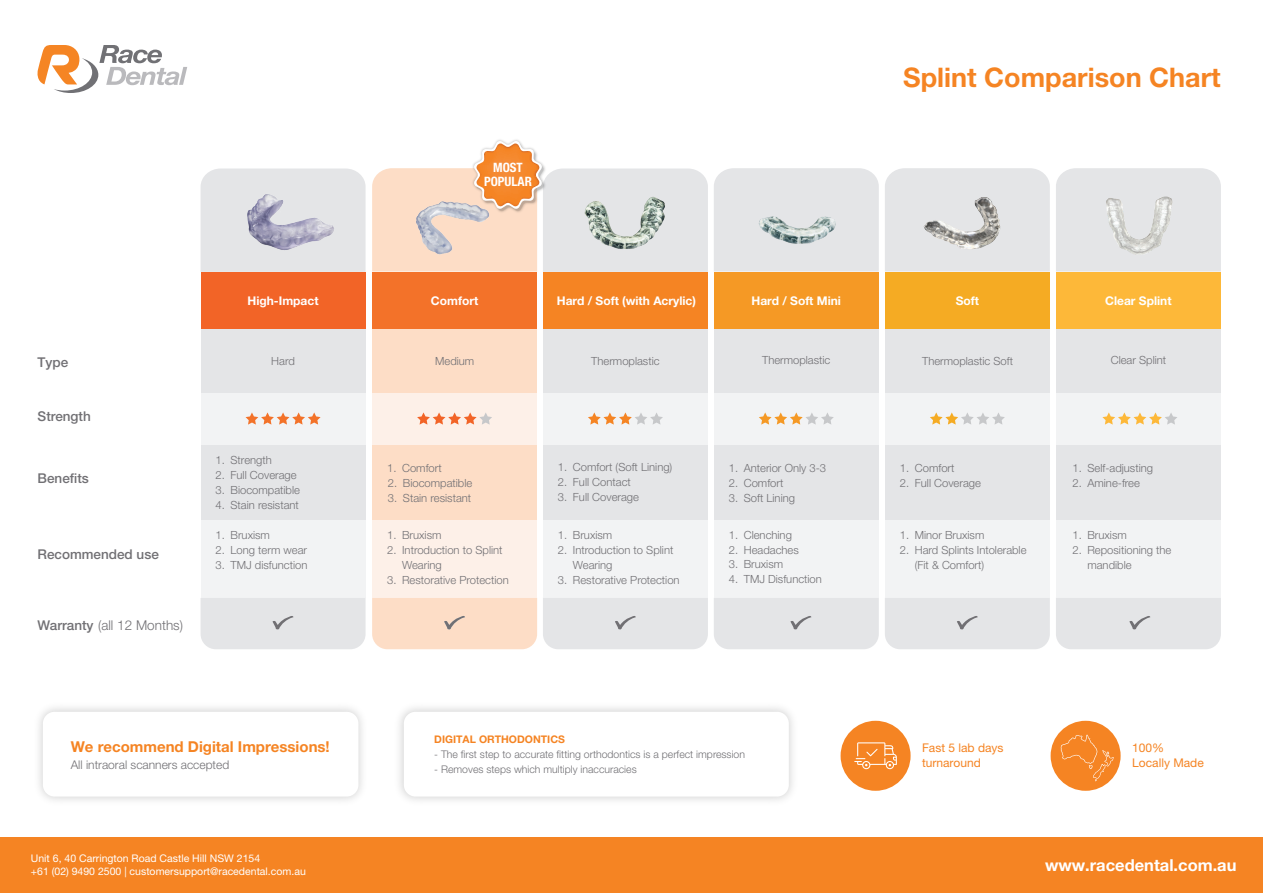
<style>
.page{position:relative;width:1263px;height:893px;background:#fff}
.page>*{position:absolute;margin:0;border:0;box-sizing:border-box;transform-origin:0 0}
.t1{font:700 27px "Helvetica Neue LT Std";color:#f58423}
.t2{font:700 16.5px "Helvetica Neue LT Pro";color:#fff}
.t3{font:700 15px "Helvetica Neue LT Pro";color:#f58423}
.t4{font:500 13.5px "Helvetica Neue LT Pro";color:#717074}
.t5{font:300 13.5px "Helvetica Neue LT Pro";color:#717074}
.t6{font:700 condensed 12.9px/14.1px "Helvetica Neue LT Std";color:#fff;text-align:center}
.t7{font:700 12px "Helvetica Neue LT Std";color:#fff}
.t8{font:12px/14.4px "Helvetica Neue LT Pro";color:#f58423}
.t9{font:300 12px "Helvetica Neue LT Pro";color:#717074}
.t10{font:300 11.25px/15px "Helvetica Neue LT Pro";color:#717074}
.t11{font:300 10.5px "Helvetica Neue LT Pro";color:#717074}
.t12{font:10.5px/13.5px "Helvetica Neue LT Pro";color:#fff}
.t13{font:700 10.5px "Helvetica Neue LT Pro";color:#f58423}
.s1{font-weight:500}
</style>
<div class="page">
<div style="left:372px;top:328px;width:165px;height:66px;background:#fdddc6"></div>
<div style="left:372px;top:394px;width:165px;height:51px;background:#fdf0e8"></div>
<div style="left:372px;top:445px;width:165px;height:75px;background:#fdddc6"></div>
<div style="left:372px;top:520px;width:165px;height:78px;background:#fdf0e8"></div>
<div style="left:372px;top:272px;width:165px;height:56px;background:#f37229"></div>
<div style="left:840px;top:721px;width:70px;height:70px;background:#f58423;border-radius:50%"></div>
<svg style="left:854px;top:742px;width:43px;height:27px"></svg>
<div style="left:0;top:837px;width:1263px;height:56px;background:#f58423"></div>
<div style="left:1050px;top:721px;width:70px;height:70px;background:#f58423;border-radius:50%"></div>
<svg style="left:1061px;top:735px;width:53px;height:46px"></svg>
<svg style="left:38px;top:45px;width:149px;height:48px"></svg>
<div style="left:885px;top:168px;width:165px;height:104px;background:#e4e5e7"></div>
<div style="left:714px;top:168px;width:165px;height:104px;background:#e4e5e7"></div>
<div style="left:543px;top:328px;width:165px;height:66px;background:#e4e5e7"></div>
<div style="left:885px;top:328px;width:165px;height:66px;background:#e4e5e7"></div>
<div style="left:714px;top:328px;width:165px;height:66px;background:#e4e5e7"></div>
<div style="left:543px;top:394px;width:165px;height:51px;background:#f2f3f4"></div>
<div style="left:885px;top:394px;width:165px;height:51px;background:#f2f3f4"></div>
<div style="left:714px;top:394px;width:165px;height:51px;background:#f2f3f4"></div>
<div style="left:543px;top:445px;width:165px;height:75px;background:#e4e5e7"></div>
<div style="left:885px;top:445px;width:165px;height:75px;background:#e4e5e7"></div>
<div style="left:714px;top:445px;width:165px;height:75px;background:#e4e5e7"></div>
<div style="left:543px;top:520px;width:165px;height:78px;background:#f2f3f4"></div>
<div style="left:885px;top:520px;width:165px;height:78px;background:#f2f3f4"></div>
<div style="left:714px;top:520px;width:165px;height:78px;background:#f2f3f4"></div>
<div style="left:543px;top:598px;width:165px;height:51px;background:#e4e5e7"></div>
<div style="left:885px;top:598px;width:165px;height:51px;background:#e4e5e7"></div>
<div style="left:201px;top:328px;width:165px;height:66px;background:#e4e5e7"></div>
<div style="left:201px;top:394px;width:165px;height:51px;background:#f2f3f4"></div>
<div style="left:201px;top:445px;width:165px;height:75px;background:#e4e5e7"></div>
<div style="left:201px;top:520px;width:165px;height:78px;background:#f2f3f4"></div>
<svg style="left:588px;top:412px;width:75px;height:13px"></svg>
<svg style="left:930px;top:412px;width:75px;height:13px"></svg>
<svg style="left:759px;top:412px;width:75px;height:13px"></svg>
<svg style="left:417px;top:412px;width:75px;height:13px"></svg>
<div style="left:372px;top:598px;width:165px;height:51px;background:#fdddc6"></div>
<div style="left:714px;top:598px;width:165px;height:51px;background:#e4e5e7"></div>
<div style="left:543px;top:272px;width:165px;height:56px;background:#f58423"></div>
<div style="left:885px;top:272px;width:165px;height:56px;background:#f5ab23"></div>
<div style="left:714px;top:272px;width:165px;height:56px;background:#f59925"></div>
<div style="left:201px;top:272px;width:165px;height:56px;background:#f26427"></div>
<svg style="left:246px;top:412px;width:75px;height:13px"></svg>
<div style="left:201px;top:598px;width:165px;height:51px;background:#e4e5e7"></div>
<svg style="left:494px;top:140px;width:214px;height:132px"></svg>
<div style="left:1056px;top:168px;width:165px;height:104px;background:#e4e5e7"></div>
<div style="left:1056px;top:328px;width:165px;height:66px;background:#e4e5e7"></div>
<div style="left:1056px;top:394px;width:165px;height:51px;background:#f2f3f4"></div>
<div style="left:1056px;top:445px;width:165px;height:75px;background:#e4e5e7"></div>
<div style="left:1056px;top:520px;width:165px;height:78px;background:#f2f3f4"></div>
<svg style="left:1102px;top:412px;width:75px;height:13px"></svg>
<div style="left:1056px;top:272px;width:165px;height:56px;background:#fdb839"></div>
<div style="left:1056px;top:598px;width:165px;height:51px;background:#e4e5e7"></div>
<img style="left:1085px;top:170px;width:107px;height:102px">
<img style="left:902px;top:180px;width:134px;height:90px">
<img style="left:569px;top:186px;width:112px;height:75px">
<img style="left:731px;top:204px;width:137px;height:54px">
<img style="left:200px;top:168px;width:114px;height:104px">
<img style="left:314px;top:145px;width:252px;height:127px">
<p class="t4" style="left:38px;top:354px;width:32px">Type</p>
<p class="t4" style="left:38px;top:408px;width:55px">Strength</p>
<p class="t4" style="left:38px;top:470px;width:53px">Benefits</p>
<p class="t4" style="left:38px;top:546px;width:123px">Recommended use</p>
<p class="t5" style="left:38px;top:616px;width:147px"><span class="s1">Warranty</span> (all 12 Months)</p>
<p class="t7" style="left:248px;top:293px;width:73px">High-Impact</p>
<p class="t10" style="left:271px;top:353px;width:25px">Hard</p>
<p class="t10" style="left:216px;top:452px;width:58px">1. Strength</p>
<p class="t10" style="left:216px;top:467px;width:83px">2. Full Coverage</p>
<p class="t10" style="left:216px;top:482px;width:86px">3. Biocompatible</p>
<p class="t10" style="left:216px;top:497px;width:85px">4. Stain resistant</p>
<p class="t10" style="left:216px;top:528px;width:56px">1. Bruxism</p>
<p class="t10" style="left:216px;top:543px;width:93px">2. Long term wear</p>
<p class="t10" style="left:216px;top:558px;width:93px">3. TMJ disfunction</p>
<h3 class="t3" style="left:71px;top:738px;width:261px">We recommend Digital Impressions!</h3>
<p class="t9" style="left:71px;top:757px;width:160px">All intraoral scanners accepted</p>
<p class="t6" style="left:484px;top:160px;width:49px">MOST<br>POPULAR</p>
<h1 class="t1" style="left:903px;top:61px;width:319px">Splint Comparison Chart</h1>
<p class="t7" style="left:431px;top:293px;width:49px">Comfort</p>
<p class="t7" style="left:557px;top:293px;width:141px">Hard / Soft (with Acrylic)</p>
<p class="t7" style="left:751px;top:293px;width:91px">Hard / Soft Mini</p>
<p class="t7" style="left:956px;top:293px;width:25px">Soft</p>
<p class="t7" style="left:1105px;top:293px;width:68px">Clear Splint</p>
<p class="t10" style="left:435px;top:353px;width:41px">Medium</p>
<p class="t10" style="left:762px;top:352px;width:70px">Thermoplastic</p>
<p class="t10" style="left:922px;top:353px;width:93px">Thermoplastic Soft</p>
<p class="t10" style="left:591px;top:353px;width:70px">Thermoplastic</p>
<p class="t10" style="left:1111px;top:352px;width:57px">Clear Splint</p>
<p class="t10" style="left:387px;top:460px;width:56px">1. Comfort</p>
<p class="t10" style="left:388px;top:475px;width:86px">2. Biocompatible</p>
<p class="t10" style="left:388px;top:490px;width:85px">3. Stain resistant</p>
<p class="t10" style="left:387px;top:528px;width:56px">1. Bruxism</p>
<p class="t10" style="left:402px;top:543px;width:102px;text-indent:-15px">2. Introduction to Splint<br>Wearing</p>
<p class="t10" style="left:387px;top:573px;width:123px">3. Restorative Protection</p>
<p class="t10" style="left:558px;top:459px;width:116px">1. Comfort (Soft Lining)</p>
<p class="t10" style="left:558px;top:474px;width:74px">2. Full Contact</p>
<p class="t10" style="left:558px;top:489px;width:83px">3. Full Coverage</p>
<p class="t10" style="left:558px;top:527px;width:56px">1. Bruxism</p>
<p class="t10" style="left:573px;top:542px;width:102px;text-indent:-15px">2. Introduction to Splint<br>Wearing</p>
<p class="t10" style="left:558px;top:572px;width:123px">3. Restorative Protection</p>
<p class="t10" style="left:729px;top:460px;width:99px">1. Anterior Only 3-3</p>
<p class="t10" style="left:729px;top:475px;width:56px">2. Comfort</p>
<p class="t10" style="left:729px;top:490px;width:68px">3. Soft Lining</p>
<p class="t10" style="left:729px;top:528px;width:65px">1. Clenching</p>
<p class="t10" style="left:729px;top:543px;width:72px">2. Headaches</p>
<p class="t10" style="left:729px;top:557px;width:56px">3. Bruxism</p>
<p class="t10" style="left:729px;top:572px;width:95px">4. TMJ Disfunction</p>
<p class="t10" style="left:900px;top:460px;width:56px">1. Comfort</p>
<p class="t10" style="left:900px;top:475px;width:83px">2. Full Coverage</p>
<p class="t10" style="left:900px;top:528px;width:86px">1. Minor Bruxism</p>
<p class="t10" style="left:915px;top:543px;width:113px;text-indent:-15px">2. Hard Splints Intolerable (Fit &amp; Comfort)</p>
<p class="t10" style="left:1072px;top:460px;width:82px">1. Self-adjusting</p>
<p class="t10" style="left:1072px;top:475px;width:69px">2. Amine-free</p>
<p class="t10" style="left:1072px;top:528px;width:56px">1. Bruxism</p>
<p class="t10" style="left:1087px;top:543px;width:85px;text-indent:-15px">2. Repositioning the mandible</p>
<p class="t13" style="left:434px;top:733px;width:132px">DIGITAL ORTHODONTICS</p>
<p class="t11" style="left:434px;top:748px;width:312px">- The first step to accurate fitting orthodontics is a perfect impression</p>
<p class="t11" style="left:434px;top:763px;width:204px">- Removes steps which multiply inaccuracies</p>
<p class="t8" style="left:922px;top:741px;width:83px">Fast 5 lab days turnaround</p>
<p class="t8" style="left:1132px;top:741px;width:73px">100%<br>Locally Made</p>
<p class="t12" style="left:31px;top:851px;width:276px">Unit 6, 40 Carrington Road Castle Hill NSW 2154<br>+61 (02) 9490 2500 | customersupport@racedental.com.au</p>
<h2 class="t2" style="left:1045px;top:855px;width:193px">www.racedental.com.au</h2>
</div>
